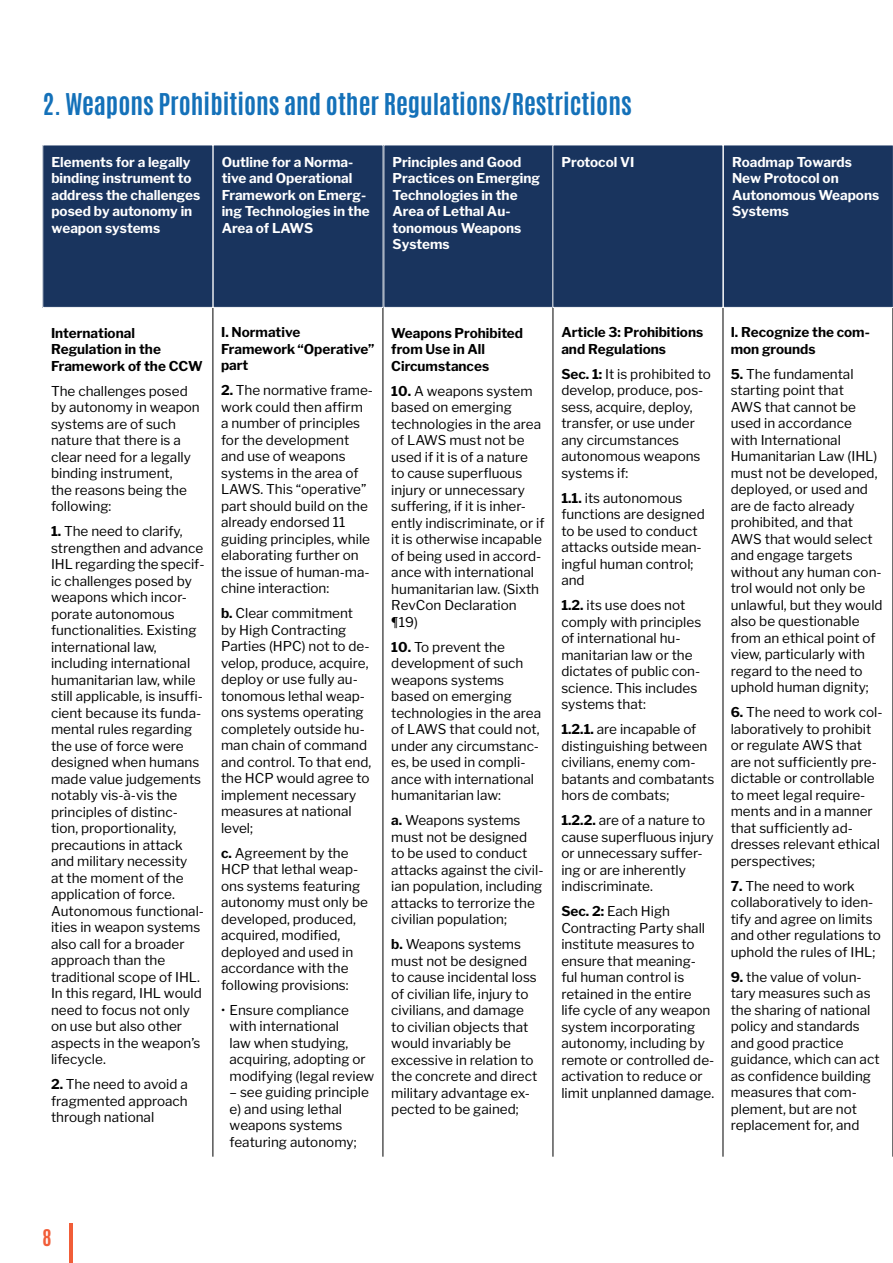
<style>
.page{position:relative;width:893px;height:1263px;background:#fff}
.page>*{position:absolute;margin:0;border:0;box-sizing:border-box;transform-origin:0 0}
.t1{font:700 25.5px "Antonio";color:#1471b9}
.t2{font:700 19.5px "Antonio";color:#f15d38}
.t3{font:13.5px/16.5px "Libre Franklin";color:#000}
.t4{font:700 13.5px/16.5px "Libre Franklin";color:#fff}
.t5{font:700 13.5px/16.5px "Libre Franklin";color:#000}
.s1{font-weight:700}
</style>
<div class="page">
<hr style="left:70px;top:1223px;width:3px;height:40px;background:#f15d38">
<hr style="left:213px;top:308px;width:1px;height:849px;background:#000">
<hr style="left:553px;top:308px;width:1px;height:849px;background:#000">
<hr style="left:383px;top:308px;width:1px;height:849px;background:#000">
<hr style="left:723px;top:308px;width:1px;height:849px;background:#000">
<hr style="left:892px;top:308px;width:1px;height:849px;background:#000">
<div style="left:384px;top:145px;width:170px;height:162px;background:#19345e"></div>
<div style="left:723px;top:145px;width:170px;height:162px;background:#19345e"></div>
<div style="left:723px;top:145px;width:170px;height:163px;border:1px solid #fff"></div>
<div style="left:213px;top:145px;width:170px;height:162px;background:#19345e"></div>
<div style="left:43px;top:145px;width:170px;height:162px;background:#19345e"></div>
<div style="left:553px;top:145px;width:170px;height:162px;background:#19345e"></div>
<h1 class="t1" style="left:43px;top:86px;width:591px">2. Weapons Prohibitions and other Regulations/Restrictions</h1>
<p class="t4" style="left:222px;top:154px;width:149px">Outline for a Norma&shy;tive and Operational<br>Framework on Emerg&shy;ing Technologies in the<br>Area of LAWS</p>
<p class="t4" style="left:393px;top:154px;width:149px">Principles and Good<br>Practices on Emerging<br>Technologies in the<br>Area of Lethal Au&shy;tonomous Weapons<br>Systems</p>
<p class="t4" style="left:732px;top:154px;width:149px">Roadmap Towards<br>New Protocol on<br>Autonomous Weapons<br>Systems</p>
<p class="t4" style="left:51px;top:154px;width:150px">Elements for a legally binding instrument to address the challenges posed by autonomy in weapon systems</p>
<p class="t4" style="left:561px;top:154px;width:74px">Protocol VI</p>
<p class="t5" style="left:51px;top:325px;width:153px">International<br>Regulation in the<br>Framework of the CCW</p>
<p class="t3" style="left:51px;top:383px;width:150px">The challenges posed by autonomy in weapon systems are of such nature that there is a clear need for a legally binding instrument,<br>the reasons being the following:</p>
<p class="t3" style="left:51px;top:523px;width:155px"><span class="s1">1.</span> The need to clarify, strengthen and advance<br>IHL regarding the specif&shy;ic challenges posed by weapons which incor&shy;porate autonomous functionalities. Existing international law, including international humanitarian law, while still applicable, is insuffi&shy;cient because its funda&shy;mental rules regarding the use of force were designed when humans made value judgements notably vis-à-vis the principles of distinc&shy;tion, proportionality, precautions in attack and military necessity<br>at the moment of the application of force.<br>Autonomous functional&shy;ities in weapon systems also call for a broader approach than the traditional scope of IHL.<br>In this regard, IHL would need to focus not only on use but also other aspects in the weapon’s lifecycle.</p>
<p class="t3" style="left:51px;top:1076px;width:138px;text-align:justify"><span class="s1">2.</span> The need to avoid a fragmented approach through national</p>
<p class="t5" style="left:221px;top:324px;width:155px">I. Normative<br>Framework “Operative” part</p>
<p class="t3" style="left:221px;top:382px;width:154px"><span class="s1">2.</span> The normative frame&shy;work could then affirm a number of principles for the development and use of weapons systems in the area of<br>LAWS. This “operative” part should build on the already endorsed 11 guiding principles, while elaborating further on the issue of human-ma&shy;chine interaction:</p>
<p class="t3" style="left:221px;top:605px;width:152px"><span class="s1">b.</span> Clear commitment by High Contracting<br>Parties (HPC) not to de&shy;velop, produce, acquire, deploy or use fully au&shy;tonomous lethal weap&shy;ons systems operating completely outside hu&shy;man chain of command and control. To that end, the HCP would agree to implement necessary measures at national level;</p>
<p class="t3" style="left:221px;top:845px;width:148px"><span class="s1">c.</span> Agreement by the<br>HCP that lethal weap&shy;ons systems featuring autonomy must only be developed, produced, acquired, modified, deployed and used in accordance with the following provisions:</p>
<p class="t3" style="left:230px;top:1002px;width:146px;text-indent:-9px">• Ensure compliance with international<br>law when studying, acquiring, adopting or modifying (legal review</p>
<p class="t3" style="left:230px;top:1084px;width:141px">– see guiding principle e) and using lethal weapons systems featuring autonomy;</p>
<p class="t5" style="left:391px;top:325px;width:133px">Weapons Prohibited from Use in All<br>Circumstances</p>
<p class="t3" style="left:391px;top:382px;width:155px"><span class="s1">10.</span> A weapons system based on emerging technologies in the area of LAWS must not be used if it is of a nature<br>to cause superfluous injury or unnecessary suffering, if it is inher&shy;ently indiscriminate, or if it is otherwise incapable of being used in accord&shy;ance with international humanitarian law. (Sixth<br>RevCon Declaration ¶19)</p>
<p class="t3" style="left:391px;top:638px;width:151px"><span class="s1">10.</span> To prevent the development of such weapons systems based on emerging technologies in the area of LAWS that could not, under any circumstanc&shy;es, be used in compli&shy;ance with international humanitarian law:</p>
<p class="t3" style="left:391px;top:812px;width:154px"><span class="s1">a.</span> Weapons systems must not be designed to be used to conduct attacks against the civil&shy;ian population, including attacks to terrorize the civilian population;</p>
<p class="t3" style="left:391px;top:936px;width:148px"><span class="s1">b.</span> Weapons systems must not be designed to cause incidental loss of civilian life, injury to civilians, and damage to civilian objects that would invariably be excessive in relation to the concrete and direct military advantage ex&shy;pected to be gained;</p>
<p class="t5" style="left:561px;top:324px;width:143px">Article 3: Prohibitions and Regulations</p>
<p class="t3" style="left:561px;top:366px;width:151px"><span class="s1">Sec. 1:</span> It is prohibited to develop, produce, pos&shy;sess, acquire, deploy, transfer, or use under any circumstances autonomous weapons systems if:</p>
<p class="t3" style="left:561px;top:490px;width:145px"><span class="s1">1.1.</span> its autonomous functions are designed to be used to conduct attacks outside mean&shy;ingful human control; and</p>
<p class="t3" style="left:561px;top:597px;width:141px"><span class="s1">1.2.</span> its use does not comply with principles of international hu&shy;manitarian law or the dictates of public con&shy;science. This includes systems that:</p>
<p class="t3" style="left:561px;top:721px;width:155px"><span class="s1">1.2.1.</span> are incapable of distinguishing between civilians, enemy com&shy;batants and combatants hors de combats;</p>
<p class="t3" style="left:561px;top:812px;width:154px"><span class="s1">1.2.2.</span> are of a nature to cause superfluous injury or unnecessary suffer&shy;ing or are inherently indiscriminate.</p>
<p class="t3" style="left:561px;top:903px;width:154px"><span class="s1">Sec. 2:</span> Each High<br>Contracting Party shall institute measures to ensure that meaning&shy;ful human control is retained in the entire<br>life cycle of any weapon system incorporating autonomy, including by remote or controlled de&shy;activation to reduce or limit unplanned damage.</p>
<p class="t5" style="left:731px;top:324px;width:141px">I. Recognize the com&shy;mon grounds</p>
<p class="t3" style="left:731px;top:366px;width:153px"><span class="s1">5.</span> The fundamental starting point that<br>AWS that cannot be used in accordance<br>with International<br>Humanitarian Law (IHL) must not be developed, deployed, or used and are de facto already prohibited, and that<br>AWS that would select and engage targets without any human con&shy;trol would not only be unlawful, but they would also be questionable from an ethical point of view, particularly with regard to the need to uphold human dignity;</p>
<p class="t3" style="left:731px;top:704px;width:153px"><span class="s1">6.</span> The need to work col&shy;laboratively to prohibit or regulate AWS that are not sufficiently pre&shy;dictable or controllable to meet legal require&shy;ments and in a manner that sufficiently ad&shy;dresses relevant ethical perspectives;</p>
<p class="t3" style="left:731px;top:878px;width:152px"><span class="s1">7.</span> The need to work collaboratively to iden&shy;tify and agree on limits and other regulations to uphold the rules of IHL;</p>
<p class="t3" style="left:731px;top:969px;width:150px"><span class="s1">9.</span> the value of volun&shy;tary measures such as the sharing of national policy and standards and good practice guidance, which can act as confidence building measures that com&shy;plement, but are not replacement for, and</p>
<h2 class="t2" style="left:43px;top:1223px;width:11px">8</h2>
</div>
